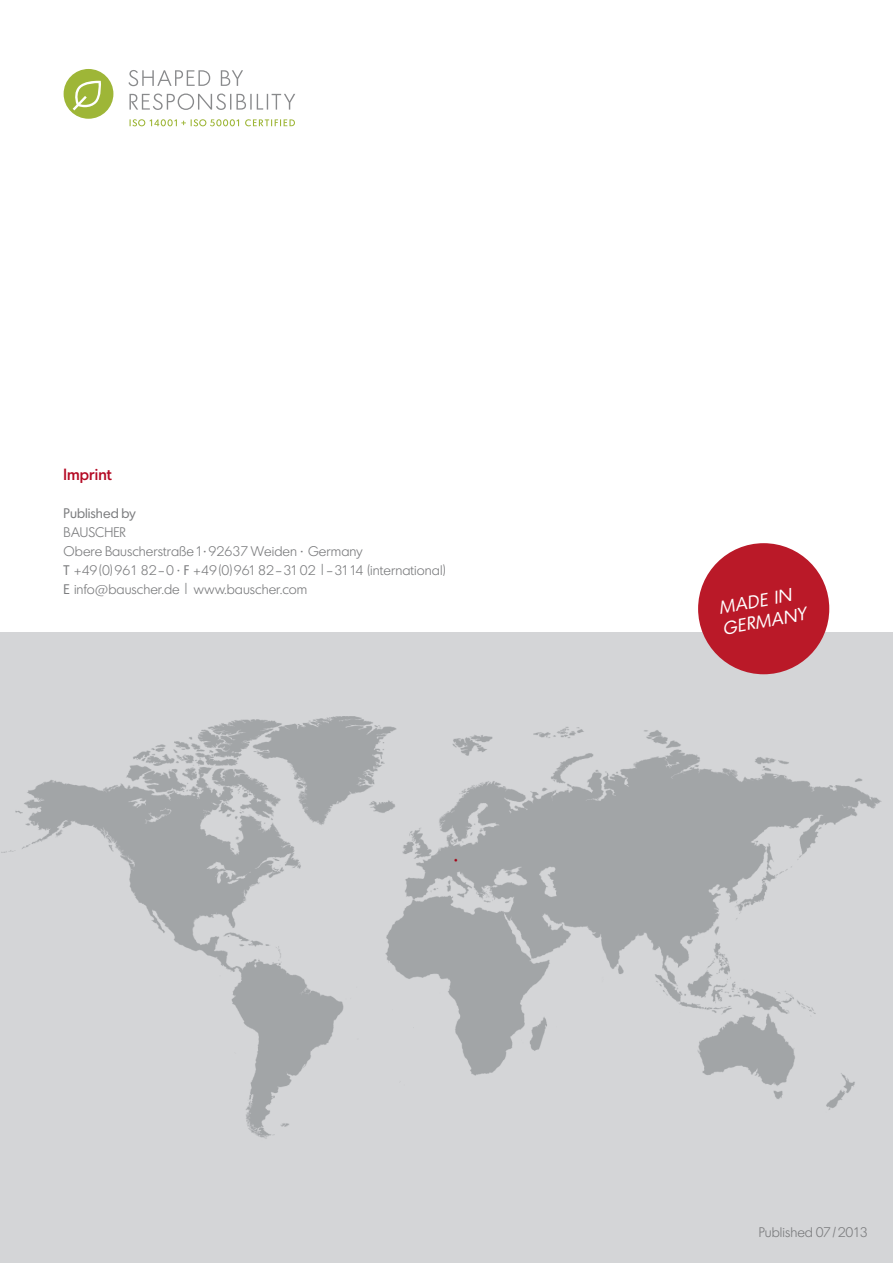
<style>
.page{position:relative;width:893px;height:1263px;background:#fff}
.page>*{position:absolute;margin:0;border:0;box-sizing:border-box;transform-origin:0 0}
.t1{font:italic 17.7px/21.3px "Bauscher";color:#fff}
.t2{font:500 15.75px "Bauscher";letter-spacing:.005em;color:#b40923}
.t3{font:300 13.5px/19px "Bauscher";letter-spacing:.005em;color:#7b7c7e}
.t4{font:13.5px "Bauscher";letter-spacing:.005em;color:#7b7c7e}
.s1{font-size:18px}
.s2{font-weight:400}
.s3{font-size:12.75px}
</style>
<div class="page">
<img style="left:0;top:633px;width:892px;height:630px">
<div style="left:698px;top:543px;width:131px;height:131px;background:#ba1928;border-radius:50%"></div>
<div style="left:64px;top:69px;width:49px;height:50px;background:#9eb637;border-radius:50%"></div>
<svg style="left:73px;top:81px;width:28px;height:29px"></svg>
<svg style="left:129px;top:119px;width:166px;height:7px"></svg>
<svg style="left:129px;top:94px;width:166px;height:16px"></svg>
<svg style="left:128px;top:70px;width:115px;height:16px"></svg>
<p class="t2" style="left:64px;top:469px;width:50px">Imprint</p>
<p class="t4" style="left:64px;top:508px;width:74px">Published by</p>
<p class="t3" style="left:64px;top:524px;width:383px">BAUSCHER<br>Obere Bauscherstraße ƒ <span class="s1">·</span> 92637 Weiden <span class="s1">·</span> Germany<br><span class="s2">T</span> +49 (0) 961 82 – 0 <span class="s1">·</span> <span class="s2">F</span> +49 (0) 961 82 – 31 02 <span class="s3">|</span> – 31 14 (international)<br><span class="s2">E</span> info@bauscher.de <span class="s3">|</span> www.bauscher.com</p>
<h1 class="t1" style="left:717px;top:599px;width:86px;rotate:-10deg">MADE IN<br>GERMANY</h1>
<p class="t3" style="left:758px;top:1224px;width:110px">Published 07 / 2013</p>
</div>
